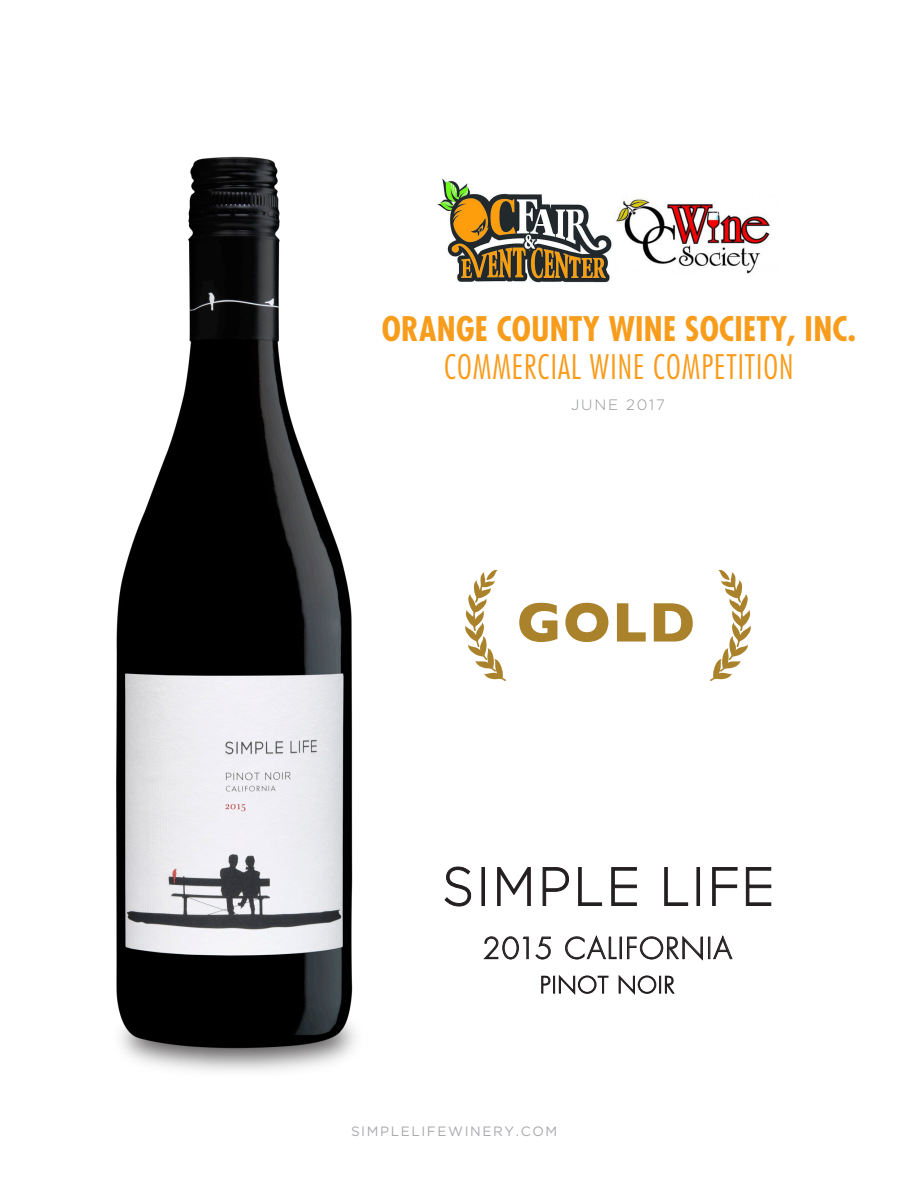
<style>
.page{position:relative;width:918px;height:1188px;background:#fff}
.page>*{position:absolute;margin:0;border:0;box-sizing:border-box;transform-origin:0 0}
.t1{font:700 56.55px "Gill Sans";color:#aa822c}
.t2{font:700 condensed 33px "Futura";letter-spacing:.01em;color:#f89c1c}
.t3{font:300 condensed 33px "Futura";letter-spacing:.03em;color:#f89c1c}
.t4{font:300 28.65px "Futura";letter-spacing:.05em;color:#231f20}
.t5{font:300 15px "Gotham";letter-spacing:.12em;color:#939598}
.t6{font:13.5px "Gotham";letter-spacing:.12em;color:#a8a9ad}
</style>
<div class="page">
<img style="left:616px;top:198px;width:154px;height:76px">
<img style="left:116px;top:156px;width:239px;height:915px">
<svg style="left:483px;top:936px;width:46px;height:23px"></svg>
<svg style="left:535px;top:937px;width:16px;height:22px"></svg>
<svg style="left:565px;top:935px;width:52px;height:24px"></svg>
<div style="left:620px;top:937px;width:2px;height:22px;border:1px solid #231f20"></div>
<svg style="left:627px;top:935px;width:76px;height:26px"></svg>
<div style="left:708px;top:937px;width:2px;height:22px;border:1px solid #231f20"></div>
<svg style="left:713px;top:935px;width:20px;height:24px"></svg>
<svg style="left:541px;top:975px;width:68px;height:20px"></svg>
<svg style="left:619px;top:975px;width:56px;height:20px"></svg>
<svg style="left:445px;top:867px;width:26px;height:39px"></svg>
<hr style="left:482px;top:867px;width:3px;height:39px;background:#231f20">
<svg style="left:497px;top:867px;width:34px;height:39px"></svg>
<svg style="left:543px;top:867px;width:26px;height:39px"></svg>
<svg style="left:578px;top:867px;width:24px;height:39px"></svg>
<svg style="left:611px;top:867px;width:26px;height:39px"></svg>
<svg style="left:664px;top:867px;width:24px;height:39px"></svg>
<hr style="left:697px;top:867px;width:3px;height:39px;background:#231f20">
<svg style="left:712px;top:867px;width:25px;height:39px"></svg>
<svg style="left:746px;top:867px;width:25px;height:39px"></svg>
<svg style="left:710px;top:570px;width:41px;height:111px"></svg>
<svg style="left:465px;top:570px;width:41px;height:111px"></svg>
<img style="left:437px;top:179px;width:175px;height:104px">
<p class="t2" style="left:382px;top:308px;width:476px">ORANGE COUNTY WINE SOCIETY, INC.</p>
<p class="t3" style="left:444px;top:346px;width:351px">COMMERCIAL WINE COMPETITION</p>
<p class="t5" style="left:571px;top:397px;width:95px">JUNE 2017</p>
<h1 class="t1" style="left:517px;top:578px;width:180px">GOLD</h1>
<p class="t4" style="left:483px;top:930px;width:251px">2015 CALIFORNIA</p>
<p class="t6" style="left:351px;top:1124px;width:208px">SIMPLELIFEWINERY.COM</p>
</div>
